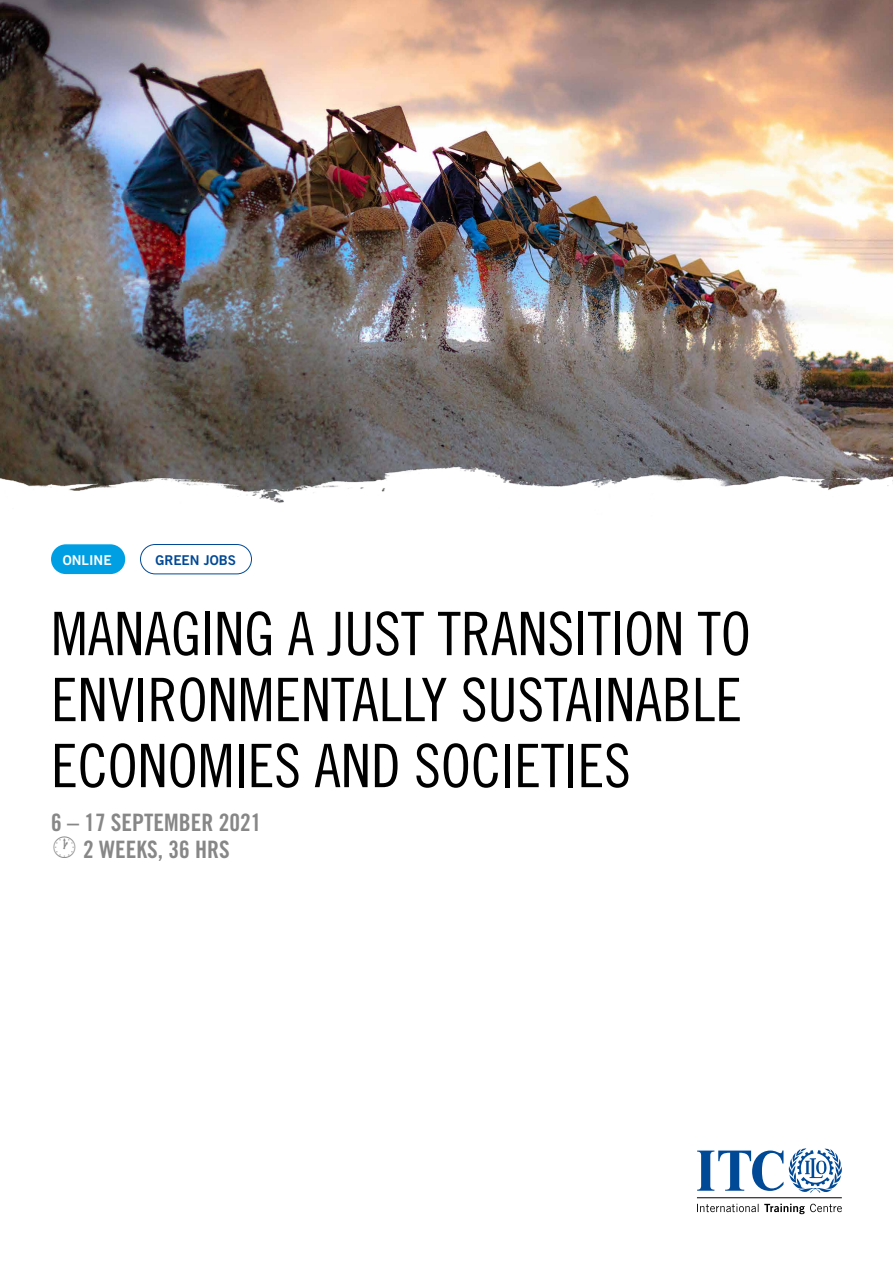
<style>
.page{position:relative;width:893px;height:1263px;background:#fff}
.page>*{position:absolute;margin:0;border:0;box-sizing:border-box;transform-origin:0 0}
.t1{font:60px/66px "Trade Gothic Cond Eighteen";color:#000}
.t2{font:24px "Trade Gothic Bold Cond Twenty";color:#878787}
.t3{font:13.5px "Trade Gothic Bold Two";color:#004996}
.t4{font:13.5px "Trade Gothic Bold Two";color:#fff}
</style>
<div class="page">
<img style="left:0;top:0;width:893px;height:460px">
<img style="left:0;top:460px;width:893px;height:43px">
<svg style="left:697px;top:1148px;width:145px;height:45px"></svg>
<svg style="left:697px;top:1204px;width:145px;height:10px"></svg>
<hr style="left:697px;top:1197px;width:145px;height:1px;background:#000">
<div style="left:140px;top:544px;width:112px;height:30px;border:1px solid #004996;border-radius:15px"></div>
<div style="left:51px;top:544px;width:74px;height:30px;background:#009fe3;border-radius:15px"></div>
<p class="t4" style="left:63px;top:552px;width:50px">ONLINE</p>
<p class="t3" style="left:155px;top:551px;width:82px">GREEN JOBS</p>
<p class="t1" style="left:51px;top:600px;width:701px">MANAGING A JUST TRANSITION TO<br>ENVIRONMENTALLY SUSTAINABLE<br>ECONOMIES AND SOCIETIES</p>
<p class="t2" style="left:51px;top:808px;width:212px">6 – 17 SEPTEMBER 2021</p>
<p class="t2" style="left:51px;top:835px;width:180px">• 2 WEEKS, 36 HRS</p>
</div>
